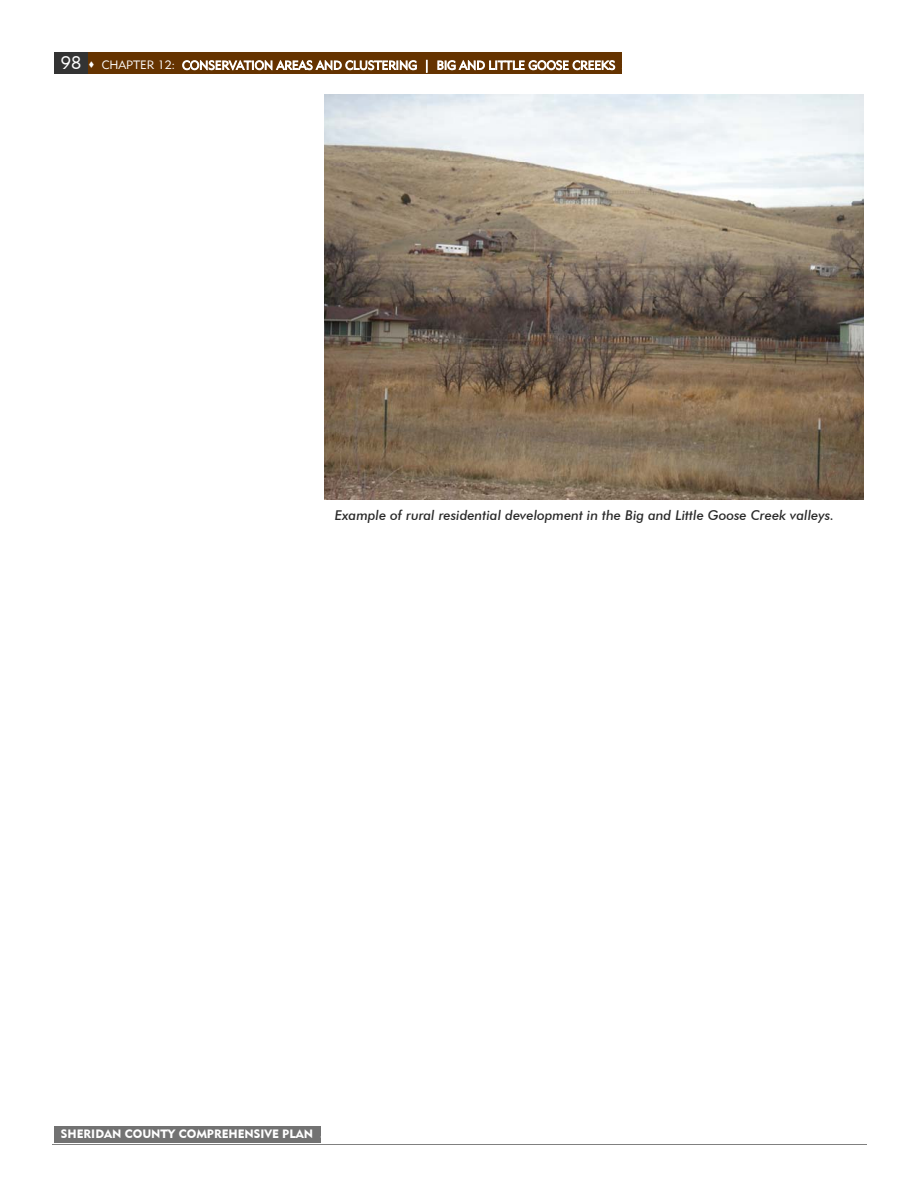
<style>
.page{position:relative;width:918px;height:1188px;background:#fff}
.page>*{position:absolute;margin:0;border:0;box-sizing:border-box;transform-origin:0 0}
.t1{font:18px "Geometric 415 BT Lite A";color:#fff}
.t2{font:italic 500 13.5px "Futura BT";color:#292929}
.t3{font:12px "Geometric 415 BT Lite A";letter-spacing:-.005em;color:#fff}
.t4{font:12px "Geometric 415 BT Black A";color:#fff}
</style>
<div class="page">
<div style="left:54px;top:52px;width:34px;height:22px;background:#333"></div>
<div style="left:88px;top:52px;width:534px;height:22px;background:#653300"></div>
<div style="left:54px;top:1126px;width:266px;height:16px;background:#727272"></div>
<hr style="left:52px;top:1144px;width:814px;height:1px;background:#808080">
<img style="left:324px;top:94px;width:540px;height:405px">
<h1 class="t1" style="left:61px;top:52px;width:22px">98</h1>
<p class="t3" style="left:102px;top:58px;width:527px">CHAPTER 12: CONSERVATION AREAS AND CLUSTERING | BIG AND LITTLE GOOSE CREEKS x</p>
<p class="t2" style="left:335px;top:507px;width:501px">Example of rural residential development in the Big and Little Goose Creek valleys.</p>
<p class="t4" style="left:61px;top:1126px;width:264px">SHERIDAN COUNTY COMPREHENSIVE PLAN .</p>
</div>
